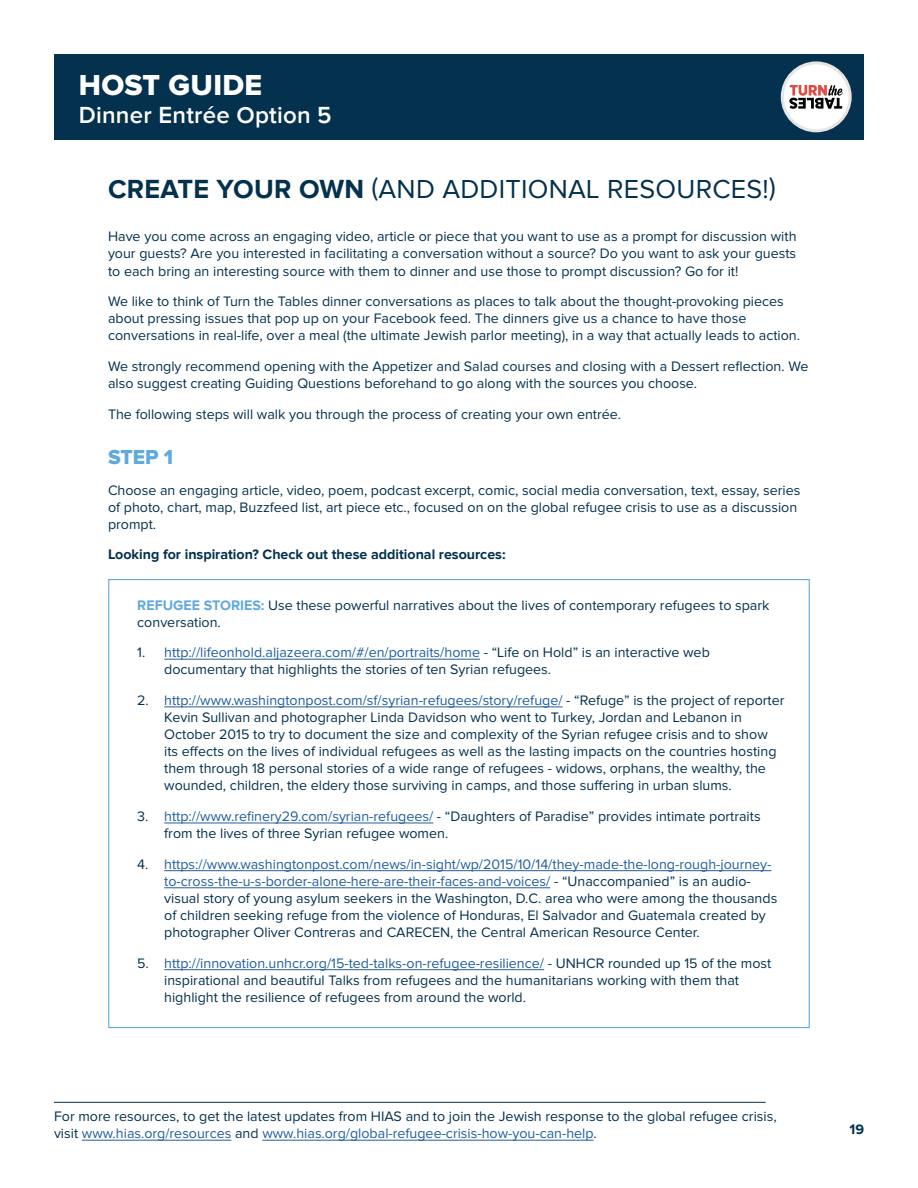
<style>
.page{position:relative;width:918px;height:1188px;background:#fff}
.page>*{position:absolute;margin:0;border:0;box-sizing:border-box;transform-origin:0 0}
.t1{font:30px "Proxima Nova Extrabld";letter-spacing:.01em;color:#fff}
.t2{font:27px "Proxima Nova";letter-spacing:.01em;color:#04314e}
.t3{font:600 24px "Proxima Nova";letter-spacing:.01em;color:#fff}
.t4{font:21px "Proxima Nova Extrabld";color:#5fa9dd}
.t5{font:14.25px/17.1px "Proxima Nova";color:#04314e}
.t6{font:700 14.25px "Proxima Nova";color:#04314e}
.s1{font-weight:700}
.s2{font-weight:700;color:#5fa9dd}
.s3{color:#215e9e}
</style>
<div class="page">
<div style="left:54px;top:54px;width:810px;height:85px;background:#04314e"></div>
<hr style="left:82px;top:1140px;width:149px;height:1px;background:#215e9e">
<hr style="left:262px;top:1140px;width:332px;height:1px;background:#215e9e">
<hr style="left:54px;top:1102px;width:712px;height:1px;background:#04314e">
<svg style="left:781px;top:61px;width:71px;height:71px"></svg>
<div style="left:784px;top:64px;width:65px;height:65px;background:#fff;border-radius:50%"></div>
<svg style="left:789px;top:85px;width:54px;height:24px"></svg>
<hr style="left:164px;top:659px;width:316px;height:1px;background:#215e9e">
<hr style="left:164px;top:707px;width:399px;height:1px;background:#215e9e">
<hr style="left:164px;top:823px;width:269px;height:1px;background:#215e9e">
<hr style="left:164px;top:870px;width:608px;height:1px;background:#215e9e">
<hr style="left:164px;top:888px;width:386px;height:1px;background:#215e9e">
<hr style="left:164px;top:969px;width:380px;height:1px;background:#215e9e">
<h1 class="t1" style="left:79px;top:72px;width:185px">HOST GUIDE</h1>
<h3 class="t3" style="left:79px;top:102px;width:254px">Dinner Entrée Option 5</h3>
<h2 class="t2" style="left:108px;top:177px;width:669px"><span class="s1">CREATE YOUR OWN</span> (AND ADDITIONAL RESOURCES!)</h2>
<p class="t5" style="left:108px;top:229px;width:690px;text-align:justify">Have you come across an engaging video, article or piece that you want to use as a prompt for discussion with your guests? Are you interested in facilitating a conversation without a source? Do you want to ask your guests to each bring an interesting source with them to dinner and use those to prompt discussion? Go for it!</p>
<p class="t5" style="left:108px;top:293px;width:694px">We like to think of Turn the Tables dinner conversations as places to talk about the thought-provoking pieces about pressing issues that pop up on your Facebook feed. The dinners give us a chance to have those conversations in real-life, over a meal (the ultimate Jewish parlor meeting), in a way that actually leads to action.</p>
<p class="t5" style="left:108px;top:358px;width:702px">We strongly recommend opening with the Appetizer and Salad courses and closing with a Dessert reflection. We also suggest creating Guiding Questions beforehand to go along with the sources you choose.</p>
<p class="t5" style="left:108px;top:406px;width:515px">The following steps will walk you through the process of creating your own entrée.</p>
<h3 class="t4" style="left:108px;top:447px;width:67px">STEP 1</h3>
<p class="t5" style="left:108px;top:482px;width:694px">Choose an engaging article, video, poem, podcast excerpt, comic, social media conversation, text, essay, series of photo, chart, map, Buzzfeed list, art piece etc., focused on on the global refugee crisis to use as a discussion prompt.</p>
<p class="t6" style="left:108px;top:547px;width:399px">Looking for inspiration? Check out these additional resources:</p>
<p class="t5" style="left:137px;top:597px;width:634px"><span class="s2">REFUGEE STORIES:</span> Use these powerful narratives about the lives of contemporary refugees to spark conversation.</p>
<p class="t5" style="left:164px;top:645px;width:547px;text-indent:-27px">1. <span class="s3">http://lifeonhold.aljazeera.com/#/en/portraits/home</span> - “Life on Hold” is an interactive web documentary that highlights the stories of ten Syrian refugees.</p>
<p class="t5" style="left:164px;top:692px;width:622px;text-indent:-27px">2. <span class="s3">http://www.washingtonpost.com/sf/syrian-refugees/story/refuge/</span> - “Refuge” is the project of reporter Kevin Sullivan and photographer Linda Davidson who went to Turkey, Jordan and Lebanon in October 2015 to try to document the size and complexity of the Syrian refugee crisis and to show its effects on the lives of individual refugees as well as the lasting impacts on the countries hosting them through 18 personal stories of a wide range of refugees - widows, orphans, the wealthy, the wounded, children, the eldery those surviving in camps, and those suffering in urban slums.</p>
<p class="t5" style="left:164px;top:808px;width:598px;text-indent:-27px">3. <span class="s3">http://www.refinery29.com/syrian-refugees/</span> - “Daughters of Paradise” provides intimate portraits from the lives of three Syrian refugee women.</p>
<p class="t5" style="left:164px;top:856px;width:615px;text-indent:-27px">4. <span class="s3">https://www.washingtonpost.com/news/in-sight/wp/2015/10/14/they-made-the-long-rough-journey&shy;to-cross-the-u-s-border-alone-here-are-their-faces-and-voices/</span> - “Unaccompanied” is an audio&shy;visual story of young asylum seekers in the Washington, D.C. area who were among the thousands of children seeking refuge from the violence of Honduras, El Salvador and Guatemala created by photographer Oliver Contreras and CARECEN, the Central American Resource Center.</p>
<p class="t5" style="left:164px;top:955px;width:609px;text-indent:-27px">5. <span class="s3">http://innovation.unhcr.org/15-ted-talks-on-refugee-resilience/</span> - UNHCR rounded up 15 of the most inspirational and beautiful Talks from refugees and the humanitarians working with them that highlight the resilience of refugees from around the world.</p>
<p class="t5" style="left:54px;top:1109px;width:724px">For more resources, to get the latest updates from HIAS and to join the Jewish response to the global refugee crisis, visit <span class="s3">www.hias.org/resources</span> and <span class="s3">www.hias.org/global-refugee-crisis-how-you-can-help</span>.</p>
<p class="t6" style="left:849px;top:1121px;width:16px">19</p>
</div>
